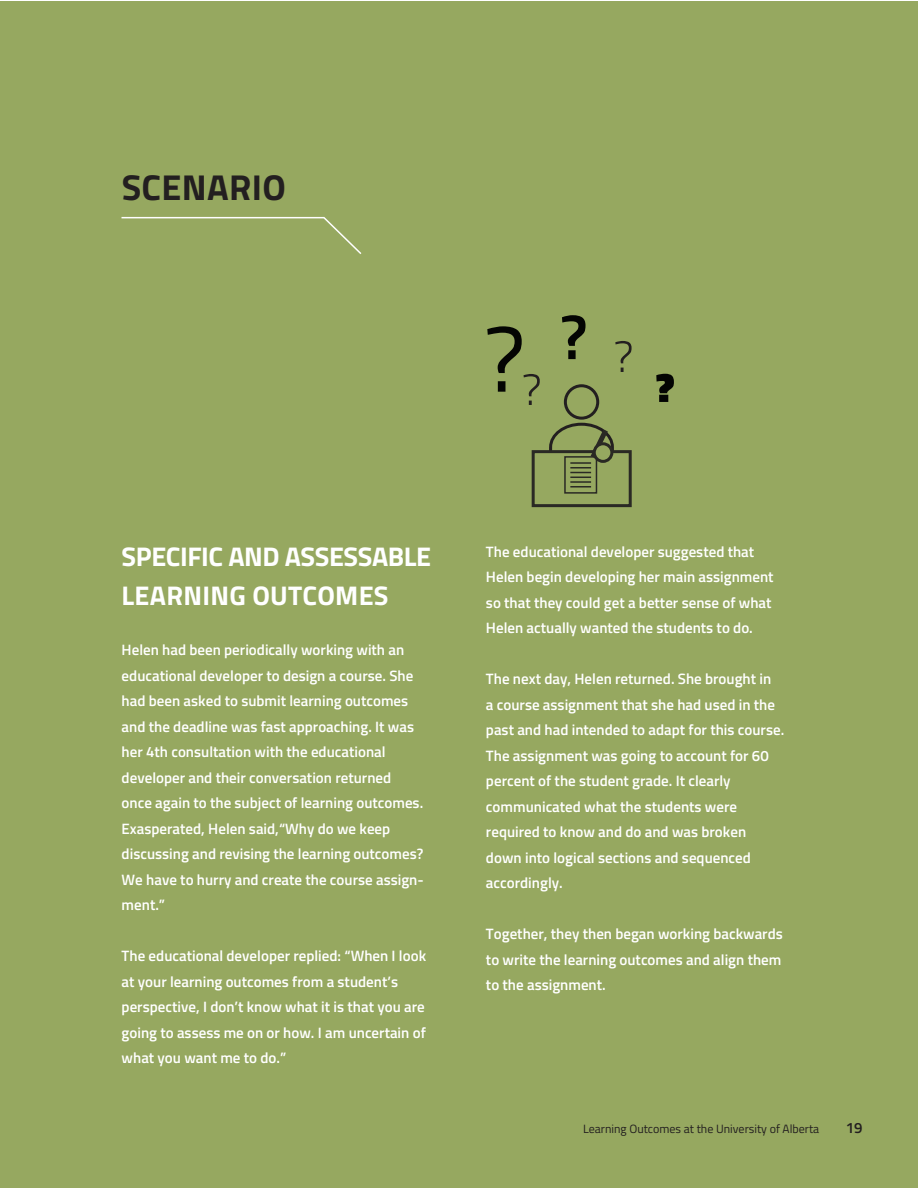
<style>
.page{position:relative;width:918px;height:1188px;background:#fff}
.page>*{position:absolute;margin:0;border:0;box-sizing:border-box;transform-origin:0 0}
.t1{font:700 36px "Titillium Web";letter-spacing:.01em;color:#231f20}
.t2{font:700 27px/39px "Titillium Web";letter-spacing:-.015em;color:#fff}
.t3{font:600 15px/25.5px "Titillium Web";color:#fff}
.t4{font:600 15px "Titillium Web";color:#231f20}
.t5{font:12px "Titillium Web";color:#231f20}
</style>
<div class="page">
<div style="left:1px;top:2px;width:917px;height:1186px;background:#96a860"></div>
<svg style="left:121px;top:216px;width:241px;height:38px"></svg>
<div style="left:532px;top:450px;width:100px;height:57px;background:#96a860;border:3px solid #2a2924"></div>
<div style="left:564px;top:456px;width:33px;height:38px;background:#96a860;border:2px solid #2a2924"></div>
<hr style="left:570px;top:481px;width:21px;height:2px;background:#2a2924">
<hr style="left:570px;top:486px;width:21px;height:2px;background:#2a2924">
<svg style="left:549px;top:384px;width:65px;height:94px"></svg>
<div style="left:594px;top:444px;width:18px;height:17px;background:#96a860;border-radius:50%"></div>
<div style="left:593px;top:442px;width:20px;height:21px;border:3px solid #2a2924;border-radius:50%"></div>
<svg style="left:615px;top:341px;width:17px;height:31px"></svg>
<svg style="left:487px;top:326px;width:53px;height:79px"></svg>
<svg style="left:562px;top:315px;width:24px;height:44px"></svg>
<svg style="left:656px;top:374px;width:18px;height:28px"></svg>
<h1 class="t1" style="left:122px;top:160px;width:166px">SCENARIO</h1>
<h2 class="t2" style="left:122px;top:535px;width:311px">SPECIFIC AND ASSESSABLE<br>LEARNING OUTCOMES</h2>
<p class="t3" style="left:122px;top:636px;width:304px">Helen had been periodically working with an educational developer to design a course. She had been asked to submit learning outcomes and the deadline was fast approaching. It was her 4th consultation with the educational developer and their conversation returned once again to the subject of learning outcomes.<br>Exasperated, Helen said,“Why do we keep discussing and revising the learning outcomes?<br>We have to hurry and create the course assign&shy;ment.”</p>
<p class="t3" style="left:122px;top:942px;width:306px">The educational developer replied: “When I look at your learning outcomes from a student’s perspective, I don’t know what it is that you are going to assess me on or how. I am uncertain of what you want me to do.”</p>
<p class="t3" style="left:486px;top:538px;width:289px">The educational developer suggested that Helen begin developing her main assignment so that they could get a better sense of what Helen actually wanted the students to do.</p>
<p class="t3" style="left:486px;top:665px;width:300px">The next day, Helen returned. She brought in<br>a course assignment that she had used in the past and had intended to adapt for this course.<br>The assignment was going to account for 60 percent of the student grade. It clearly communicated what the students were required to know and do and was broken down into logical sections and sequenced accordingly.</p>
<p class="t3" style="left:486px;top:920px;width:298px;text-align:justify">Together, they then began working backwards to write the learning outcomes and align them to the assignment.</p>
<p class="t5" style="left:583px;top:1120px;width:238px">Learning Outcomes at the University of Alberta</p>
<p class="t4" style="left:846px;top:1117px;width:18px">19</p>
</div>
